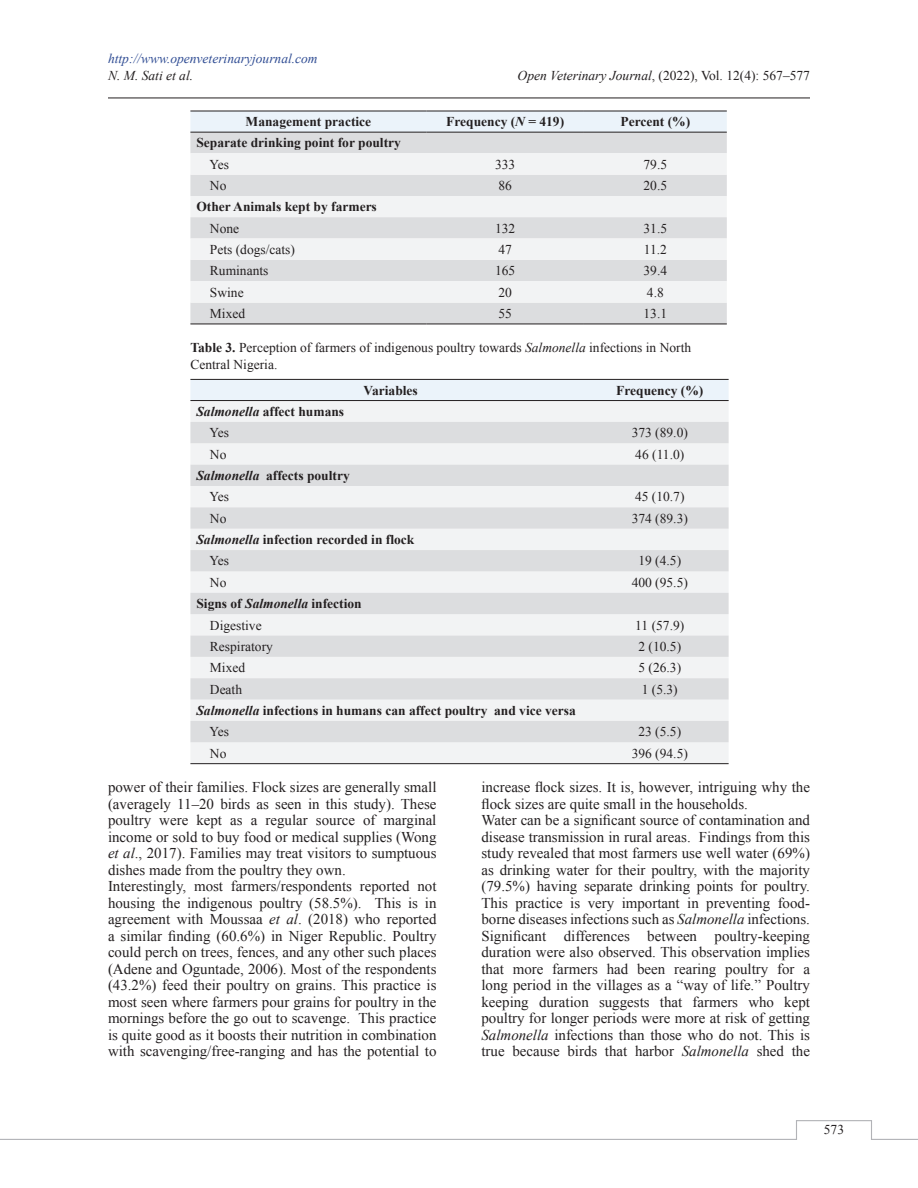
<style>
.page{position:relative;width:918px;height:1188px;background:#fff}
.page>*{position:absolute;margin:0;border:0;box-sizing:border-box;transform-origin:0 0}
.Para{font:15px/16.5px "Times New Roman";color:#231f20;text-align:justify}
.Table_Text{font:700 13.5px "Times New Roman";color:#231f20}
.Table_Text-2{font:13.5px "Times New Roman";color:#231f20}
.Table_Caption{font:13.5px/16.2px "Times New Roman";color:#231f20}
.t1{font:italic 13.5px "Times New Roman";color:#304d94}
.t2{font:italic 13.5px "Times New Roman";color:#231f20}
.s1{font-style:italic}
.s2{font-weight:700}
</style>
<div class="page">
<hr style="left:108px;top:98px;width:702px;height:1px;background:#231f20">
<svg style="left:0;top:1120px;width:918px;height:20px"></svg>
<div style="left:190px;top:112px;width:537px;height:20px;background:#ebf3fa"></div>
<div style="left:190px;top:133px;width:537px;height:191px;background:#dcdddf"></div>
<svg style="left:190px;top:153px;width:537px;height:150px;fill:#f2f3f4"></svg>
<hr style="left:190px;top:111px;width:236px;height:1px;background:#231f20">
<hr style="left:426px;top:111px;width:158px;height:1px;background:#231f20">
<hr style="left:584px;top:111px;width:143px;height:1px;background:#231f20">
<hr style="left:190px;top:132px;width:236px;height:1px;background:#231f20">
<hr style="left:426px;top:132px;width:158px;height:1px;background:#231f20">
<hr style="left:584px;top:132px;width:143px;height:1px;background:#231f20">
<hr style="left:190px;top:324px;width:236px;height:1px;background:#231f20">
<hr style="left:426px;top:324px;width:158px;height:1px;background:#231f20">
<hr style="left:584px;top:324px;width:143px;height:1px;background:#231f20">
<div style="left:190px;top:380px;width:539px;height:20px;background:#ebf3fa"></div>
<div style="left:190px;top:401px;width:539px;height:362px;background:#f2f3f4"></div>
<svg style="left:190px;top:422px;width:539px;height:320px;fill:#dcdddf"></svg>
<hr style="left:190px;top:379px;width:401px;height:1px;background:#231f20">
<hr style="left:591px;top:379px;width:138px;height:1px;background:#231f20">
<hr style="left:190px;top:400px;width:401px;height:1px;background:#231f20">
<hr style="left:591px;top:400px;width:138px;height:1px;background:#231f20">
<hr style="left:190px;top:763px;width:401px;height:1px;background:#231f20">
<hr style="left:591px;top:763px;width:138px;height:1px;background:#231f20">
<p class="t1" style="left:108px;top:50px;width:211px">http://www.openveterinaryjournal.com</p>
<p class="t2" style="left:108px;top:66px;width:87px">N. M. Sati et al.</p>
<p class="Table_Caption" style="left:518px;top:67px;width:294px"><span class="s1">Open Veterinary Journal</span>, (2022), Vol. 12(4): 567–577</p>
<p class="Table_Text" style="left:246px;top:112px;width:127px">Management practice</p>
<p class="Table_Text" style="left:446px;top:112px;width:120px">Frequency (<span class="s1">N</span> = 419)</p>
<p class="Table_Text" style="left:620px;top:112px;width:71px">Percent (%)</p>
<p class="Table_Text" style="left:196px;top:133px;width:206px">Separate drinking point for poultry</p>
<p class="Table_Text-2" style="left:209px;top:155px;width:21px">Yes</p>
<p class="Table_Text-2" style="left:495px;top:155px;width:22px">333</p>
<p class="Table_Text-2" style="left:644px;top:155px;width:25px">79.5</p>
<p class="Table_Text-2" style="left:210px;top:176px;width:18px">No</p>
<p class="Table_Text-2" style="left:498px;top:176px;width:15px">86</p>
<p class="Table_Text-2" style="left:644px;top:176px;width:25px">20.5</p>
<p class="Table_Text" style="left:196px;top:197px;width:182px">Other Animals kept by farmers</p>
<p class="Table_Text-2" style="left:210px;top:219px;width:31px">None</p>
<p class="Table_Text-2" style="left:495px;top:219px;width:22px">132</p>
<p class="Table_Text-2" style="left:644px;top:219px;width:25px">31.5</p>
<p class="Table_Text-2" style="left:210px;top:240px;width:87px">Pets (dogs/cats)</p>
<p class="Table_Text-2" style="left:498px;top:240px;width:15px">47</p>
<p class="Table_Text-2" style="left:644px;top:240px;width:25px">11.2</p>
<p class="Table_Text-2" style="left:210px;top:262px;width:60px">Ruminants</p>
<p class="Table_Text-2" style="left:495px;top:262px;width:22px">165</p>
<p class="Table_Text-2" style="left:644px;top:262px;width:25px">39.4</p>
<p class="Table_Text-2" style="left:210px;top:283px;width:35px">Swine</p>
<p class="Table_Text-2" style="left:498px;top:283px;width:15px">20</p>
<p class="Table_Text-2" style="left:647px;top:283px;width:18px">4.8</p>
<p class="Table_Text-2" style="left:210px;top:304px;width:37px">Mixed</p>
<p class="Table_Text-2" style="left:498px;top:304px;width:15px">55</p>
<p class="Table_Text-2" style="left:644px;top:304px;width:25px">13.1</p>
<p class="Table_Caption" style="left:190px;top:340px;width:502px"><span class="s2">Table 3.</span> Perception of farmers of indigenous poultry towards <span class="s1">Salmonella</span> infections in North<br>Central Nigeria.</p>
<p class="Table_Text" style="left:364px;top:381px;width:56px">Variables</p>
<p class="Table_Text" style="left:616px;top:381px;width:89px">Frequency (%)</p>
<p class="Table_Text" style="left:196px;top:402px;width:149px"><span class="s1">Salmonella</span> affect humans</p>
<p class="Table_Text-2" style="left:209px;top:424px;width:21px">Yes</p>
<p class="Table_Text-2" style="left:632px;top:424px;width:58px">373 (89.0)</p>
<p class="Table_Text-2" style="left:210px;top:445px;width:18px">No</p>
<p class="Table_Text-2" style="left:635px;top:445px;width:50px">46 (11.0)</p>
<p class="Table_Text" style="left:196px;top:466px;width:155px"><span class="s1">Salmonella</span> affects poultry</p>
<p class="Table_Text-2" style="left:209px;top:488px;width:21px">Yes</p>
<p class="Table_Text-2" style="left:635px;top:488px;width:51px">45 (10.7)</p>
<p class="Table_Text-2" style="left:210px;top:509px;width:18px">No</p>
<p class="Table_Text-2" style="left:632px;top:509px;width:58px">374 (89.3)</p>
<p class="Table_Text" style="left:196px;top:530px;width:219px"><span class="s1">Salmonella</span> infection recorded in flock</p>
<p class="Table_Text-2" style="left:209px;top:552px;width:21px">Yes</p>
<p class="Table_Text-2" style="left:638px;top:552px;width:44px">19 (4.5)</p>
<p class="Table_Text-2" style="left:210px;top:573px;width:18px">No</p>
<p class="Table_Text-2" style="left:632px;top:573px;width:58px">400 (95.5)</p>
<p class="Table_Text" style="left:196px;top:594px;width:167px">Signs of <span class="s1">Salmonella</span> infection</p>
<p class="Table_Text-2" style="left:210px;top:616px;width:53px">Digestive</p>
<p class="Table_Text-2" style="left:635px;top:616px;width:50px">11 (57.9)</p>
<p class="Table_Text-2" style="left:210px;top:637px;width:64px">Respiratory</p>
<p class="Table_Text-2" style="left:638px;top:637px;width:44px">2 (10.5)</p>
<p class="Table_Text-2" style="left:210px;top:659px;width:37px">Mixed</p>
<p class="Table_Text-2" style="left:638px;top:659px;width:44px">5 (26.3)</p>
<p class="Table_Text-2" style="left:210px;top:680px;width:34px">Death</p>
<p class="Table_Text-2" style="left:642px;top:680px;width:37px">1 (5.3)</p>
<p class="Table_Text" style="left:196px;top:701px;width:381px"><span class="s1">Salmonella</span> infections in humans can affect poultry and vice versa</p>
<p class="Table_Text-2" style="left:209px;top:723px;width:21px">Yes</p>
<p class="Table_Text-2" style="left:638px;top:723px;width:44px">23 (5.5)</p>
<p class="Table_Text-2" style="left:210px;top:744px;width:18px">No</p>
<p class="Table_Text-2" style="left:632px;top:744px;width:58px">396 (94.5)</p>
<p class="Para" style="left:108px;top:779px;width:330px">power of their families. Flock sizes are generally small (averagely 11–20 birds as seen in this study). These poultry were kept as a regular source of marginal income or sold to buy food or medical supplies (Wong <span class="s1">et al</span>., 2017). Families may treat visitors to sumptuous dishes made from the poultry they own.</p>
<p class="Para" style="left:108px;top:878px;width:330px">Interestingly, most farmers/respondents reported not housing the indigenous poultry (58.5%). This is in agreement with Moussaa <span class="s1">et al</span>. (2018) who reported a similar finding (60.6%) in Niger Republic. Poultry could perch on trees, fences, and any other such places (Adene and Oguntade, 2006). Most of the respondents (43.2%) feed their poultry on grains. This practice is most seen where farmers pour grains for poultry in the mornings before the go out to scavenge. This practice is quite good as it boosts their nutrition in combination with scavenging/free-ranging and has the potential to</p>
<p class="Para" style="left:482px;top:779px;width:330px">increase flock sizes. It is, however, intriguing why the flock sizes are quite small in the households.</p>
<p class="Para" style="left:482px;top:812px;width:330px">Water can be a significant source of contamination and disease transmission in rural areas. Findings from this study revealed that most farmers use well water (69%) as drinking water for their poultry, with the majority (79.5%) having separate drinking points for poultry.<br>This practice is very important in preventing food&shy;borne diseases infections such as <span class="s1">Salmonella</span> infections.</p>
<p class="Para" style="left:482px;top:927px;width:330px">Significant differences between poultry-keeping duration were also observed. This observation implies that more farmers had been rearing poultry for a long period in the villages as a “way of life.” Poultry keeping duration suggests that farmers who kept poultry for longer periods were more at risk of getting <span class="s1">Salmonella</span> infections than those who do not. This is true because birds that harbor <span class="s1">Salmonella</span> shed the</p>
<p class="Table_Caption" style="left:824px;top:1121px;width:22px">573</p>
</div>
